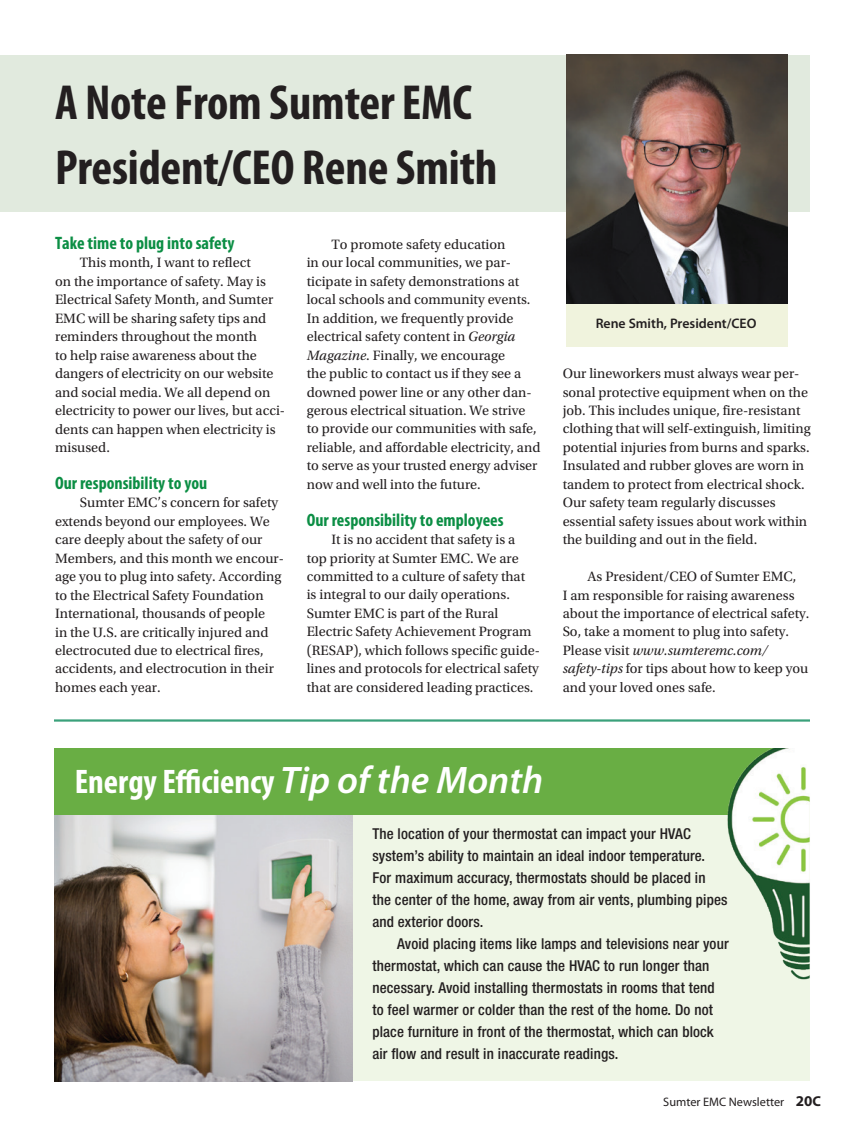
<style>
.page{position:relative;width:864px;height:1134px;background:#fff}
.page>*{position:absolute;margin:0;border:0;box-sizing:border-box;transform-origin:0 0}
.t1{font:700 condensed 49.5px/64.5px "Myriad Pro";letter-spacing:-.005em;color:#231f20}
.t2{font:700 condensed 34.2px "Myriad Pro";color:#fff}
.t3{font:700 condensed 18px "Myriad Pro";color:#0b8e44}
.t4{font:500 condensed 15px/22px "Helvetica Neue LT Std";letter-spacing:.01em;color:#231f20}
.t5{font:14.25px/18.5px "Utopia Std";color:#231f20}
.t6{font:600 13.8px "Myriad Pro";color:#231f20}
.t7{font:12.3px "Myriad Pro";color:#231f20}
.s1{font-style:italic}
.s2{font-weight:600;font-style:italic;font-stretch:normal;font-size:38.55px}
.s3{font-weight:700;font-size:15px}
.s4{font-weight:700;font-size:14.4px}
</style>
<div class="page">
<div style="left:170px;top:800px;width:640px;height:281px;background:#eff6e6"></div>
<img style="left:54px;top:814px;width:298px;height:267px">
<div style="left:0;top:55px;width:810px;height:156px;background:#e1eade"></div>
<div style="left:566px;top:298px;width:221px;height:49px;background:#f0f3dd"></div>
<hr style="left:54px;top:719px;width:756px;height:3px;background:#3ba17b">
<div style="left:54px;top:748px;width:751px;height:66px;background:#69ae44"></div>
<img style="left:725px;top:748px;width:85px;height:232px">
<img style="left:566px;top:55px;width:221px;height:248px">
<h1 class="t1" style="left:55px;top:70px;width:444px">A Note From Sumter EMC<br>President/CEO Rene Smith</h1>
<p class="t3" style="left:55px;top:232px;width:181px">Take time to plug into safety</p>
<p class="t5" style="left:55px;top:254px;width:232px;text-indent:25px">This month, I want to reflect<br>on the importance of safety. May is<br>Electrical Safety Month, and Sumter<br>EMC will be sharing safety tips and reminders throughout the month<br>to help raise awareness about the dangers of electricity on our website and social media. We all depend on electricity to power our lives, but acci&shy;dents can happen when electricity is misused.</p>
<p class="t3" style="left:55px;top:472px;width:154px">Our responsibility to you</p>
<p class="t5" style="left:55px;top:494px;width:231px;text-indent:25px">Sumter EMC’s concern for safety extends beyond our employees. We care deeply about the safety of our Members, and this month we encour&shy;age you to plug into safety. According to the Electrical Safety Foundation International, thousands of people<br>in the U.S. are critically injured and electrocuted due to electrical fires, accidents, and electrocution in their homes each year.</p>
<p class="t5" style="left:307px;top:235px;width:235px;text-indent:25px">To promote safety education<br>in our local communities, we par&shy;ticipate in safety demonstrations at local schools and community events.<br>In addition, we frequently provide electrical safety content in <span class="s1">Georgia Magazine</span>. Finally, we encourage<br>the public to contact us if they see a downed power line or any other dan&shy;gerous electrical situation. We strive to provide our communities with safe, reliable, and affordable electricity, and to serve as your trusted energy adviser now and well into the future.</p>
<p class="t3" style="left:307px;top:508px;width:198px">Our responsibility to employees</p>
<p class="t5" style="left:307px;top:531px;width:235px;text-indent:25px">It is no accident that safety is a<br>top priority at Sumter EMC. We are committed to a culture of safety that<br>is integral to our daily operations.<br>Sumter EMC is part of the Rural Electric Safety Achievement Program (RESAP), which follows specific guide&shy;lines and protocols for electrical safety that are considered leading practices.</p>
<p class="t6" style="left:596px;top:315px;width:162px">Rene Smith, President/CEO</p>
<p class="t5" style="left:563px;top:364px;width:250px">Our lineworkers must always wear per&shy;sonal protective equipment when on the job. This includes unique, fire-resistant clothing that will self-extinguish, limiting potential injuries from burns and sparks.<br>Insulated and rubber gloves are worn in tandem to protect from electrical shock.<br>Our safety team regularly discusses essential safety issues about work within the building and out in the field.</p>
<p class="t5" style="left:563px;top:567px;width:248px;text-indent:25px">As President/CEO of Sumter EMC,<br>I am responsible for raising awareness about the importance of electrical safety.<br>So, take a moment to plug into safety.<br>Please visit <span class="s1">www.sumteremc.com/ safety-tips</span> for tips about how to keep you and your loved ones safe.</p>
<h2 class="t2" style="left:75px;top:760px;width:470px">Energy Efficiency <span class="s2">Tip of the Month</span></h2>
<p class="t4" style="left:372px;top:822px;width:357px">The location of your thermostat can impact your HVAC system’s ability to maintain an ideal indoor temperature.<br>For maximum accuracy, thermostats should be placed in the center of the home, away from air vents, plumbing pipes and exterior doors.</p>
<p class="t4" style="left:372px;top:932px;width:358px;text-indent:25px">Avoid placing items like lamps and televisions near your thermostat, which can cause the HVAC to run longer than necessary. Avoid installing thermostats in rooms that tend to feel warmer or colder than the rest of the home. Do not place furniture in front of the thermostat, which can block air flow and result in inaccurate readings.</p>
<p class="t7" style="left:663px;top:1095px;width:159px">Sumter EMC Newsletter <span class="s3">20</span><span class="s4">C</span></p>
</div>
